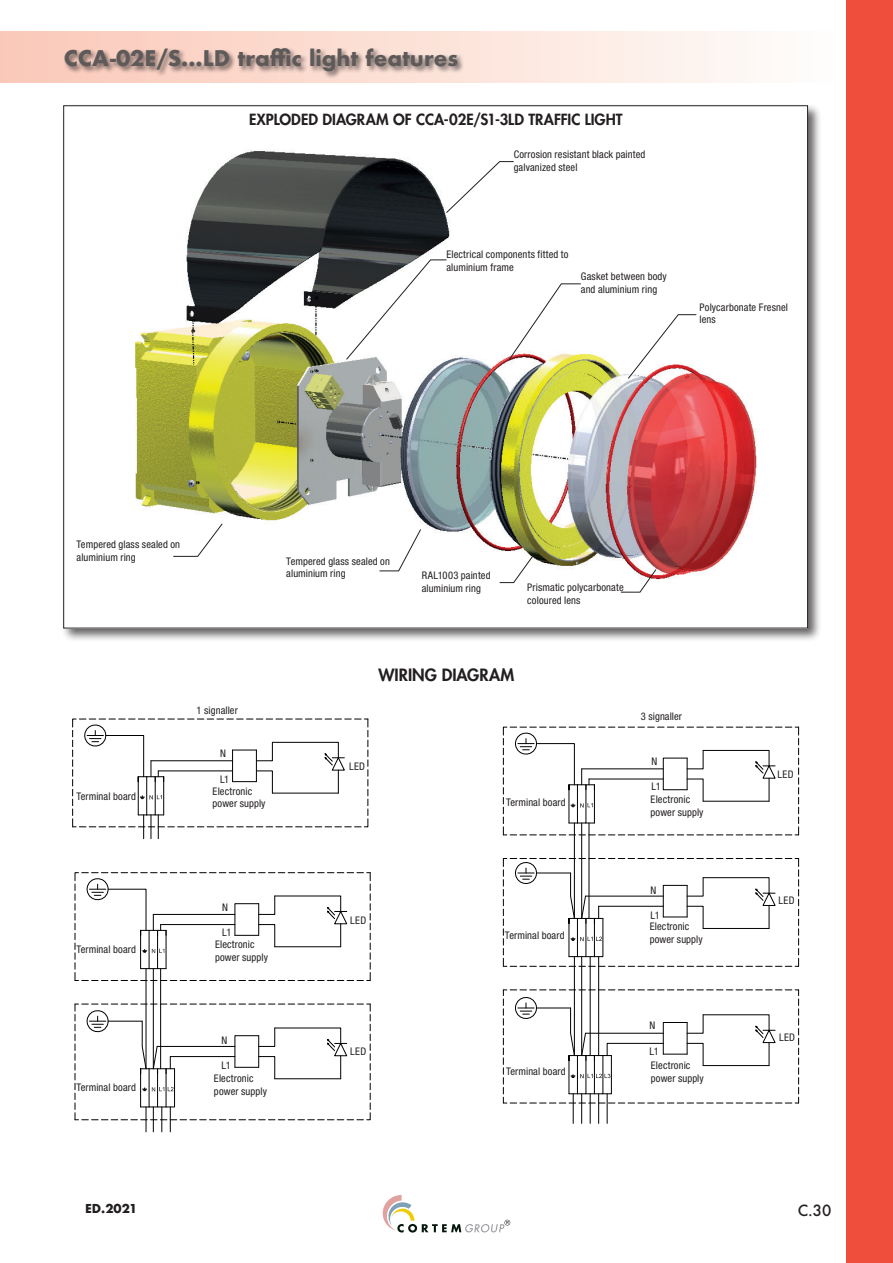
<style>
.page{position:relative;width:893px;height:1263px;background:#fff}
.page>*{position:absolute;margin:0;border:0;box-sizing:border-box;transform-origin:0 0}
.t1{font:700 21px "Futura";color:#5e5a5a}
.t2{font:800 16.5px "Futura";color:#231f20}
.t3{font:800 15px "Futura";color:#231f20}
.t4{font:500 15px "Futura";color:#231f20}
.t5{font:700 12px "Futura";color:#231f20}
.t6{font:condensed 10.5px/12.6px "Helvetica Neue";letter-spacing:.015em;color:#231f20}
</style>
<div class="page">
<div style="left:61px;top:103px;width:761px;height:540px;background:#231f20;opacity:.7"></div>
<img style="left:65px;top:107px;width:741px;height:519px">
<hr style="left:574px;top:823px;width:1px;height:95px;background:#000001">
<hr style="left:589px;top:823px;width:1px;height:95px;background:#000001">
<hr style="left:581px;top:823px;width:1px;height:95px;background:#000001">
<svg style="left:503px;top:727px;width:296px;height:109px"></svg>
<hr style="left:574px;top:957px;width:1px;height:98px;background:#000001">
<hr style="left:590px;top:957px;width:1px;height:98px;background:#000001">
<hr style="left:581px;top:957px;width:1px;height:98px;background:#000001">
<hr style="left:598px;top:957px;width:1px;height:98px;background:#000001">
<svg style="left:503px;top:858px;width:296px;height:109px"></svg>
<svg style="left:503px;top:990px;width:296px;height:133px"></svg>
<hr style="left:146px;top:968px;width:1px;height:101px;background:#000001">
<hr style="left:160px;top:968px;width:1px;height:101px;background:#000001">
<hr style="left:153px;top:968px;width:1px;height:101px;background:#000001">
<svg style="left:75px;top:872px;width:296px;height:109px"></svg>
<svg style="left:75px;top:1004px;width:296px;height:128px"></svg>
<svg style="left:72px;top:719px;width:297px;height:120px"></svg>
<hr style="left:232px;top:750px;width:1px;height:32px;background:#000001">
<svg style="left:383px;top:1195px;width:127px;height:37px"></svg>
<div style="left:846px;top:0;width:47px;height:1263px;background:#ef4e3d"></div>
<div style="left:0;top:31px;width:833px;height:51px;background:linear-gradient(to right,#fac8b7,#fefdfa)"></div>
<div style="left:63px;top:47px;width:402px;height:32px;background:#231f20;opacity:.6"></div>
<svg style="left:173px;top:523px;width:50px;height:34px"></svg>
<svg style="left:379px;top:528px;width:43px;height:44px"></svg>
<svg style="left:499px;top:555px;width:35px;height:28px"></svg>
<svg style="left:620px;top:568px;width:37px;height:25px"></svg>
<svg style="left:345px;top:259px;width:102px;height:101px"></svg>
<svg style="left:445px;top:161px;width:69px;height:53px"></svg>
<svg style="left:508px;top:283px;width:74px;height:78px"></svg>
<svg style="left:627px;top:314px;width:70px;height:65px"></svg>
<h1 class="t1" style="left:64px;top:43px;width:396px">CCA-02E/S...LD traffic light features</h1>
<h3 class="t3" style="left:249px;top:109px;width:375px">EXPLODED DIAGRAM OF CCA-02E/S1-3LD TRAFFIC LIGHT</h3>
<p class="t6" style="left:514px;top:148px;width:133px">Corrosion resistant black painted galvanized steel</p>
<p class="t6" style="left:446px;top:248px;width:123px">Electrical components fitted to aluminium frame</p>
<p class="t6" style="left:581px;top:270px;width:88px">Gasket between body and aluminium ring</p>
<p class="t6" style="left:700px;top:301px;width:90px">Polycarbonate Fresnel lens</p>
<p class="t6" style="left:77px;top:538px;width:105px">Tempered glass sealed on aluminium ring</p>
<p class="t6" style="left:286px;top:554px;width:105px">Tempered glass sealed on aluminium ring</p>
<p class="t6" style="left:422px;top:569px;width:70px">RAL1003 painted aluminium ring</p>
<p class="t6" style="left:527px;top:581px;width:98px">Prismatic polycarbonate coloured lens</p>
<p class="t6" style="left:76px;top:790px;width:61px">Terminal board</p>
<p class="t6" style="left:197px;top:703px;width:43px">1 signaller</p>
<p class="t6" style="left:220px;top:747px;width:7px">N</p>
<p class="t6" style="left:220px;top:772px;width:11px">L1</p>
<p class="t6" style="left:213px;top:784px;width:54px">Electronic power supply</p>
<h2 class="t2" style="left:379px;top:664px;width:137px">WIRING DIAGRAM</h2>
<p class="t6" style="left:349px;top:760px;width:18px">LED</p>
<p class="t6" style="left:506px;top:796px;width:61px">Terminal board</p>
<p class="t6" style="left:641px;top:710px;width:43px">3 signaller</p>
<p class="t6" style="left:651px;top:755px;width:7px">N</p>
<p class="t6" style="left:651px;top:780px;width:11px">L1</p>
<p class="t6" style="left:651px;top:793px;width:54px">Electronic power supply</p>
<p class="t6" style="left:76px;top:943px;width:61px">Terminal board</p>
<p class="t6" style="left:76px;top:1081px;width:61px">Terminal board</p>
<p class="t6" style="left:222px;top:901px;width:7px">N</p>
<p class="t6" style="left:222px;top:926px;width:11px">L1</p>
<p class="t6" style="left:215px;top:938px;width:54px">Electronic power supply</p>
<p class="t6" style="left:221px;top:1033px;width:7px">N</p>
<p class="t6" style="left:221px;top:1059px;width:11px">L1</p>
<p class="t6" style="left:214px;top:1072px;width:54px">Electronic power supply</p>
<p class="t6" style="left:350px;top:913px;width:18px">LED</p>
<p class="t6" style="left:350px;top:1045px;width:18px">LED</p>
<p class="t6" style="left:505px;top:929px;width:61px">Terminal board</p>
<p class="t6" style="left:506px;top:1065px;width:61px">Terminal board</p>
<p class="t6" style="left:650px;top:884px;width:7px">N</p>
<p class="t6" style="left:650px;top:909px;width:11px">L1</p>
<p class="t6" style="left:650px;top:920px;width:54px">Electronic power supply</p>
<p class="t6" style="left:649px;top:1019px;width:7px">N</p>
<p class="t6" style="left:649px;top:1044px;width:11px">L1</p>
<p class="t6" style="left:651px;top:1059px;width:54px">Electronic power supply</p>
<p class="t6" style="left:777px;top:767px;width:18px">LED</p>
<p class="t6" style="left:779px;top:894px;width:18px">LED</p>
<p class="t6" style="left:779px;top:1031px;width:18px">LED</p>
<p class="t5" style="left:85px;top:1200px;width:54px">ED.2021</p>
<h3 class="t4" style="left:798px;top:1200px;width:35px">C.30</h3>
</div>
